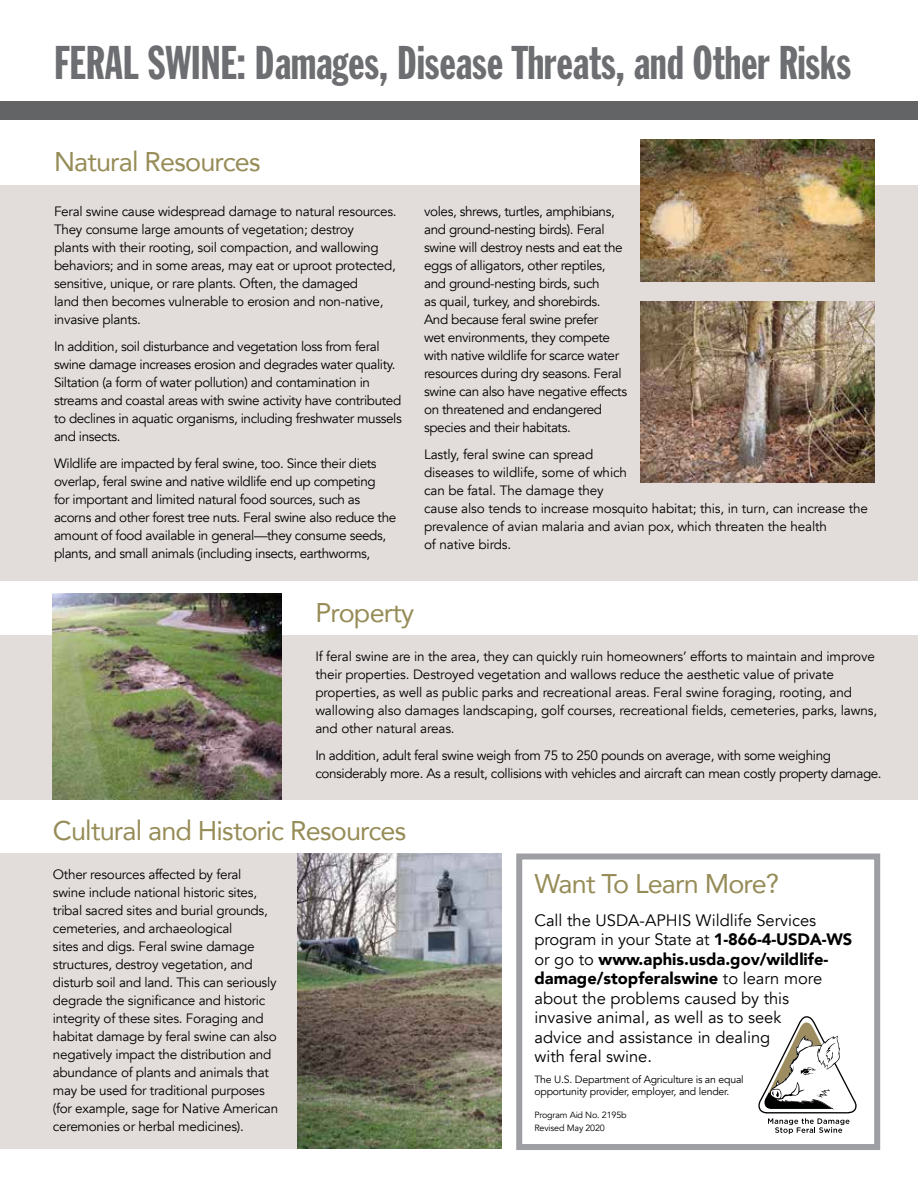
<style>
.page{position:relative;width:918px;height:1188px;background:#fff}
.page>*{position:absolute;margin:0;border:0;box-sizing:border-box;transform-origin:0 0}
.Cover_1{font:46.5px "Franklin Gothic Std Extra Cond";color:#6d6e71}
.Swine_Head{font:27px "Avenir";letter-spacing:-.03em;color:#968c57}
.Body{font:16.5px/19.5px "Avenir";color:#000}
.Body-2{font:13.5px/18px "Avenir";letter-spacing:-.02em;color:#000}
.Body-3{font:10.5px/12px "Avenir";letter-spacing:-.02em;color:#000}
.Catalog_Number{font:9px/13.5px "Avenir";letter-spacing:-.02em;color:#000}
.s1{font-weight:900}
</style>
<div class="page">
<div style="left:0;top:853px;width:430px;height:296px;background:#e2dddb"></div>
<div style="left:0;top:186px;width:918px;height:395px;background:#e2dddb"></div>
<div style="left:0;top:102px;width:918px;height:18px;background:#636466"></div>
<img style="left:641px;top:139px;width:233px;height:143px">
<img style="left:641px;top:301px;width:233px;height:182px">
<div style="left:0;top:635px;width:918px;height:165px;background:#e2dddb"></div>
<img style="left:53px;top:594px;width:229px;height:206px">
<img style="left:297px;top:853px;width:204px;height:296px">
<div style="left:516px;top:854px;width:364px;height:296px;border:6px solid #9d9fa2"></div>
<svg style="left:758px;top:1016px;width:99px;height:118px"></svg>
<p class="Cover_1" style="left:54px;top:38px;width:799px">FERAL SWINE: Damages, Disease Threats, and Other Risks</p>
<p class="Swine_Head" style="left:54px;top:140px;width:208px">Natural Resources</p>
<p class="Body-2" style="left:54px;top:203px;width:344px">Feral swine cause widespread damage to natural resources.<br>They consume large amounts of vegetation; destroy<br>plants with their rooting, soil compaction, and wallowing behaviors; and in some areas, may eat or uproot protected, sensitive, unique, or rare plants. Often, the damaged<br>land then becomes vulnerable to erosion and non-native, invasive plants.</p>
<p class="Body-2" style="left:54px;top:338px;width:349px">In addition, soil disturbance and vegetation loss from feral swine damage increases erosion and degrades water quality.<br>Siltation (a form of water pollution) and contamination in streams and coastal areas with swine activity have contributed to declines in aquatic organisms, including freshwater mussels and insects.</p>
<p class="Body-2" style="left:54px;top:455px;width:344px">Wildlife are impacted by feral swine, too. Since their diets overlap, feral swine and native wildlife end up competing<br>for important and limited natural food sources, such as acorns and other forest tree nuts. Feral swine also reduce the amount of food available in general—they consume seeds, plants, and small animals (including insects, earthworms,</p>
<p class="Body-2" style="left:424px;top:203px;width:205px">voles, shrews, turtles, amphibians, and ground-nesting birds). Feral swine will destroy nests and eat the eggs of alligators, other reptiles, and ground-nesting birds, such<br>as quail, turkey, and shorebirds.<br>And because feral swine prefer<br>wet environments, they compete with native wildlife for scarce water resources during dry seasons. Feral swine can also have negative effects on threatened and endangered species and their habitats.</p>
<p class="Body-2" style="left:424px;top:446px;width:445px">Lastly, feral swine can spread<br>diseases to wildlife, some of which<br>can be fatal. The damage they<br>cause also tends to increase mosquito habitat; this, in turn, can increase the prevalence of avian malaria and avian pox, which threaten the health<br>of native birds.</p>
<p class="Swine_Head" style="left:315px;top:591px;width:100px">Property</p>
<p class="Body-2" style="left:315px;top:648px;width:563px">If feral swine are in the area, they can quickly ruin homeowners’ efforts to maintain and improve their properties. Destroyed vegetation and wallows reduce the aesthetic value of private properties, as well as public parks and recreational areas. Feral swine foraging, rooting, and wallowing also damages landscaping, golf courses, recreational fields, cemeteries, parks, lawns, and other natural areas.</p>
<p class="Body-2" style="left:315px;top:747px;width:568px">In addition, adult feral swine weigh from 75 to 250 pounds on average, with some weighing considerably more. As a result, collisions with vehicles and aircraft can mean costly property damage.</p>
<p class="Swine_Head" style="left:53px;top:809px;width:355px">Cultural and Historic Resources</p>
<p class="Body-2" style="left:53px;top:866px;width:227px">Other resources affected by feral<br>swine include national historic sites, tribal sacred sites and burial grounds, cemeteries, and archaeological<br>sites and digs. Feral swine damage structures, destroy vegetation, and disturb soil and land. This can seriously degrade the significance and historic integrity of these sites. Foraging and habitat damage by feral swine can also negatively impact the distribution and abundance of plants and animals that may be used for traditional purposes (for example, sage for Native American ceremonies or herbal medicines).</p>
<p class="Swine_Head" style="left:534px;top:861px;width:246px">Want To Learn More?</p>
<p class="Body" style="left:534px;top:910px;width:319px">Call the USDA-APHIS Wildlife Services program in your State at <span class="s1">1-866-4-USDA-WS </span>or go to <span class="s1">www.aphis.usda.gov/wildlife&shy;damage/stopferalswine</span> to learn more about the problems caused by this<br>invasive animal, as well as to seek<br>advice and assistance in dealing<br>with feral swine.</p>
<p class="Body-3" style="left:534px;top:1074px;width:211px">The U.S. Department of Agriculture is an equal opportunity provider, employer, and lender.</p>
<p class="Catalog_Number" style="left:534px;top:1108px;width:94px">Program Aid No. 2195b<br>Revised May 2020</p>
</div>
